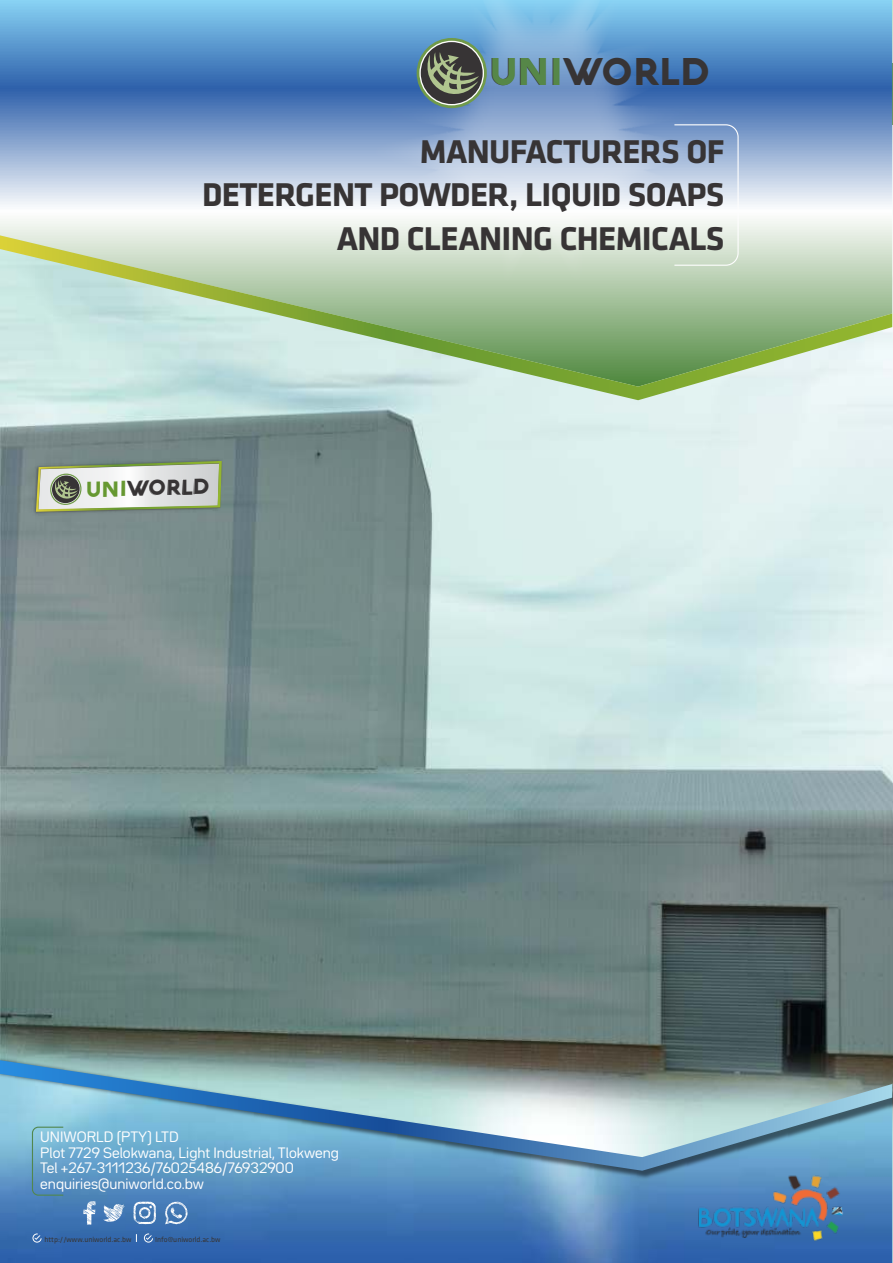
<style>
.page{position:relative;width:893px;height:1263px;background:#fff}
.page>*{position:absolute;margin:0;border:0;box-sizing:border-box;transform-origin:0 0}
.t1{font:900 37.65px "Aquawax";color:#373435}
.t2{font:700 34.2px/43.5px "Klavika";letter-spacing:-.02em;color:#373435;text-align:right}
.t3{font:900 21.15px "Aquawax";color:#373435}
.t4{font:13.35px/15.6px "Bw Seido Round DEMO";color:#fefefe}
.t5{font:7.65px "Klavika";color:#373435}
.s1{color:#669831}
</style>
<div class="page">
<img style="left:0;top:400px;width:892px;height:654px">
<svg style="left:0;top:0;width:892px;height:235px;background:#89aed5"></svg>
<svg style="left:0;top:235px;width:892px;height:165px;background:#b7d2b5"></svg>
<img style="left:345px;top:0;width:392px;height:315px">
<img style="left:0;top:1183px;width:892px;height:80px">
<img style="left:0;top:1054px;width:892px;height:129px">
<svg style="left:0;top:1060px;width:892px;height:111px;background:#83acbf"></svg>
<svg style="left:673px;top:124px;width:66px;height:142px"></svg>
<img style="left:658px;top:1171px;width:225px;height:75px">
<svg style="left:31px;top:1126px;width:33px;height:70px;background:#6aa5c5"></svg>
<svg style="left:83px;top:1201px;width:105px;height:24px;background:#6f98c5"></svg>
<svg style="left:32px;top:1233px;width:10px;height:9px"></svg>
<svg style="left:144px;top:1233px;width:9px;height:9px"></svg>
<img style="left:31px;top:456px;width:194px;height:61px">
<svg style="left:36px;top:461px;width:186px;height:51px"></svg>
<svg style="left:417px;top:38px;width:70px;height:70px;background:#647670"></svg>
<h1 class="t1" style="left:489px;top:54px;width:223px">UNIWORLD</h1>
<h2 class="t2" style="left:202px;top:133px;width:524px">MANUFACTURERS OF<br>DETERGENT POWDER, LIQUID SOAPS<br>AND CLEANING CHEMICALS</h2>
<h3 class="t3" style="left:85px;top:479px;width:125px;rotate:-1deg"><span class="s1">UNI</span>WORLD</h3>
<p class="t4" style="left:40px;top:1130px;width:300px">UNIWORLD (PTY) LTD<br>Plot 7729 Selokwana, Light Industrial, Tlokweng Tel +267-3111236/76025486/76932900 enquiries@uniworld.co.bw</p>
<p class="t5" style="left:44px;top:1236px;width:89px">http://www.uniworld.ac.bw</p>
<p class="t5" style="left:155px;top:1236px;width:67px">Info@uniworld.ac.bw</p>
</div>
